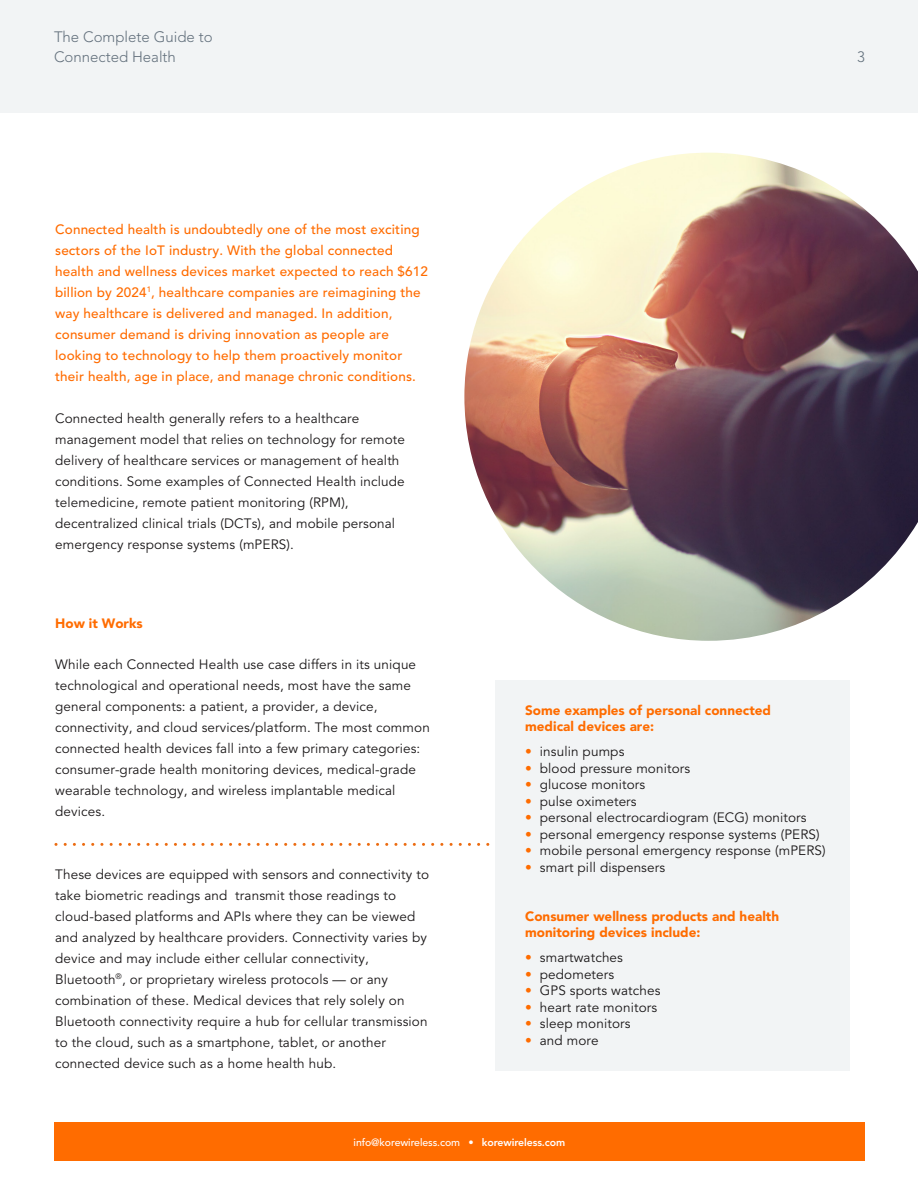
<style>
.page{position:relative;width:918px;height:1188px;background:#fff}
.page>*{position:absolute;margin:0;border:0;box-sizing:border-box;transform-origin:0 0}
.t1{font:300 15px/19.5px "Avenir LT Std";color:#64717d}
.t2{font:13.5px/21px "Avenir LT Std";letter-spacing:.01em;color:#1a1718}
.t3{font:500 13.5px/21px "Avenir LT Std";letter-spacing:.01em;color:#ff6c00}
.t4{font:900 13.5px/16.2px "Avenir LT Std";color:#ff6c00}
.t5{font:500 10.5px "Avenir LT Std";letter-spacing:-.01em;color:#fff}
.s1{color:#ff6c00}
.s2{font-weight:800}
</style>
<div class="page">
<div style="left:54px;top:1123px;width:811px;height:38px;background:#ff6c00"></div>
<div style="left:0;top:0;width:918px;height:113px;background:#f2f4f5"></div>
<img style="left:464px;top:153px;width:454px;height:488px">
<svg style="left:56px;top:843px;width:434px;height:3px"></svg>
<div style="left:495px;top:681px;width:355px;height:390px;background:#f2f4f5"></div>
<p class="t1" style="left:54px;top:27px;width:160px">The Complete Guide to<br>Connected Health</p>
<p class="t1" style="left:857px;top:47px;width:9px">3</p>
<p class="t3" style="left:55px;top:219px;width:374px">Connected health is undoubtedly one of the most exciting sectors of the IoT industry. With the global connected health and wellness devices market expected to reach $612 billion by 2024<sup>1</sup>, healthcare companies are reimagining the way healthcare is delivered and managed. In addition, consumer demand is driving innovation as people are looking to technology to help them proactively monitor their health, age in place, and manage chronic conditions.</p>
<p class="t2" style="left:55px;top:408px;width:351px">Connected health generally refers to a healthcare management model that relies on technology for remote delivery of healthcare services or management of health conditions. Some examples of Connected Health include telemedicine, remote patient monitoring (RPM), decentralized clinical trials (DCTs), and mobile personal emergency response systems (mPERS).</p>
<p class="t4" style="left:55px;top:615px;width:89px">How it Works</p>
<p class="t2" style="left:55px;top:654px;width:376px">While each Connected Health use case differs in its unique technological and operational needs, most have the same general components: a patient, a provider, a device, connectivity, and cloud services/platform. The most common connected health devices fall into a few primary categories: consumer-grade health monitoring devices, medical-grade wearable technology, and wireless implantable medical devices.</p>
<p class="t2" style="left:55px;top:864px;width:375px">These devices are equipped with sensors and connectivity to take biometric readings and transmit those readings to cloud-based platforms and APIs where they can be viewed and analyzed by healthcare providers. Connectivity varies by device and may include either cellular connectivity, Bluetooth<sup>®</sup>, or proprietary wireless protocols — or any combination of these. Medical devices that rely solely on Bluetooth connectivity require a hub for cellular transmission to the cloud, such as a smartphone, tablet, or another connected device such as a home health hub.</p>
<p class="t4" style="left:525px;top:702px;width:247px">Some examples of personal connected medical devices are:</p>
<p class="t2" style="left:525px;top:741px;width:101px"><span class="s1">•</span> insulin pumps</p>
<p class="t2" style="left:525px;top:758px;width:167px"><span class="s1">•</span> blood pressure monitors</p>
<p class="t2" style="left:525px;top:774px;width:122px"><span class="s1">•</span> glucose monitors</p>
<p class="t2" style="left:525px;top:791px;width:113px"><span class="s1">•</span> pulse oximeters</p>
<p class="t2" style="left:525px;top:807px;width:283px"><span class="s1">•</span> personal electrocardiogram (ECG) monitors</p>
<p class="t2" style="left:525px;top:824px;width:296px"><span class="s1">•</span> personal emergency response systems (PERS)</p>
<p class="t2" style="left:525px;top:840px;width:302px"><span class="s1">•</span> mobile personal emergency response (mPERS)</p>
<p class="t2" style="left:525px;top:857px;width:142px"><span class="s1">•</span> smart pill dispensers</p>
<p class="t4" style="left:525px;top:908px;width:255px">Consumer wellness products and health monitoring devices include:</p>
<p class="t2" style="left:525px;top:948px;width:99px"><span class="s1">•</span> smartwatches</p>
<p class="t2" style="left:525px;top:964px;width:91px"><span class="s1">•</span> pedometers</p>
<p class="t2" style="left:525px;top:981px;width:137px"><span class="s1">•</span> GPS sports watches</p>
<p class="t2" style="left:525px;top:997px;width:134px"><span class="s1">•</span> heart rate monitors</p>
<p class="t2" style="left:525px;top:1014px;width:107px"><span class="s1">•</span> sleep monitors</p>
<p class="t2" style="left:525px;top:1030px;width:75px"><span class="s1">•</span> and more</p>
<p class="t5" style="left:354px;top:1136px;width:213px">info@korewireless.com • <span class="s2">korewireless.com</span></p>
</div>
